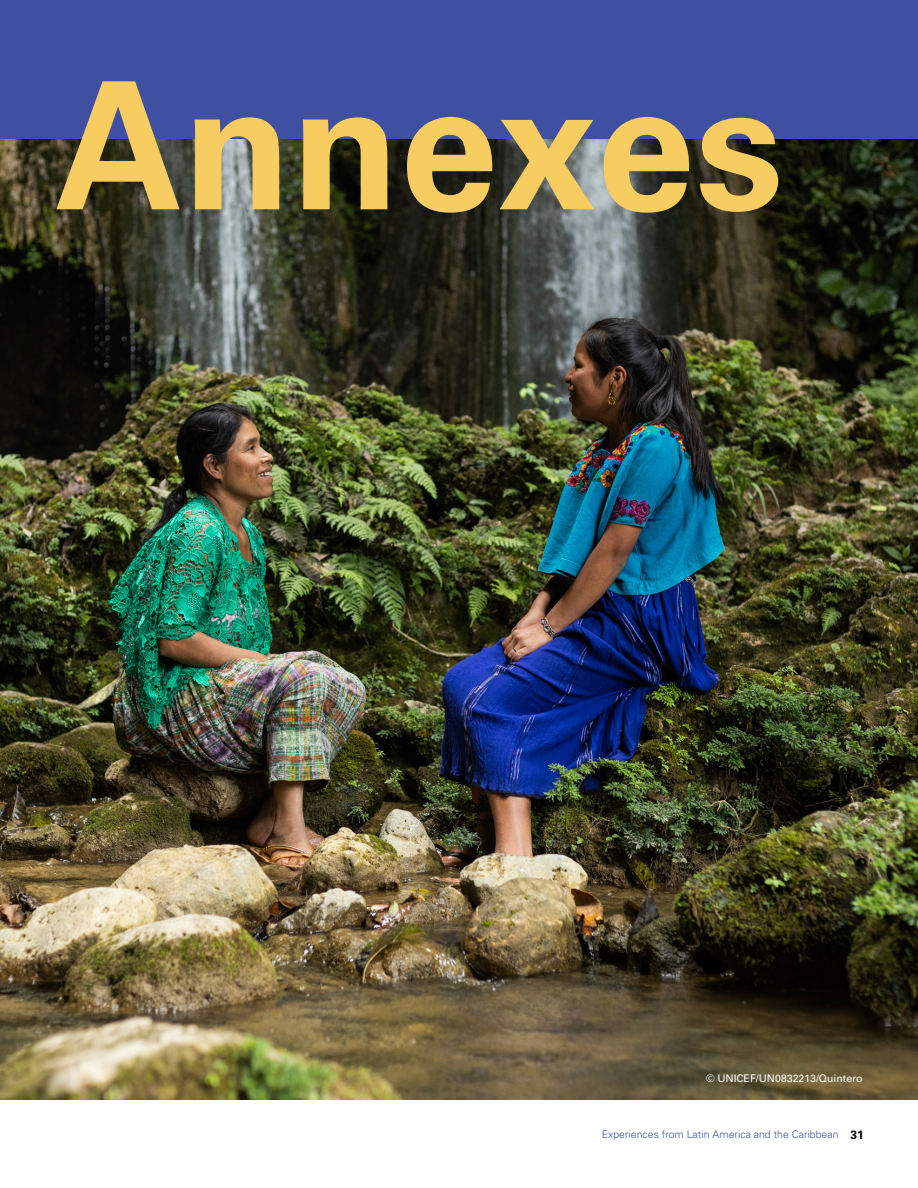
<style>
.page{position:relative;width:918px;height:1188px;background:#fff}
.page>*{position:absolute;margin:0;border:0;box-sizing:border-box;transform-origin:0 0}
.t1{font:177px "Univers LT 65 Bd";color:#f7cc60}
.t2{font:10.5px "Univers LT 45 Lt";color:#3f50a2}
.t3{font:10.5px "Univers LT 55 Rm";color:#fff}
.s1{font-family:"Univers LT 65 Bd";font-size:12px;color:#000}
</style>
<div class="page">
<img style="left:0;top:139px;width:918px;height:960px">
<div style="left:0;top:0;width:918px;height:138px;background:#3f50a2"></div>
<h1 class="t1" style="left:56px;top:43px;width:729px">Annexes</h1>
<p class="t3" style="left:706px;top:1072px;width:158px">© UNICEF/UN0832213/Quintero</p>
<p class="t2" style="left:602px;top:1128px;width:264px">Experiences from Latin America and the Caribbean <span class="s1">31</span></p>
</div>
